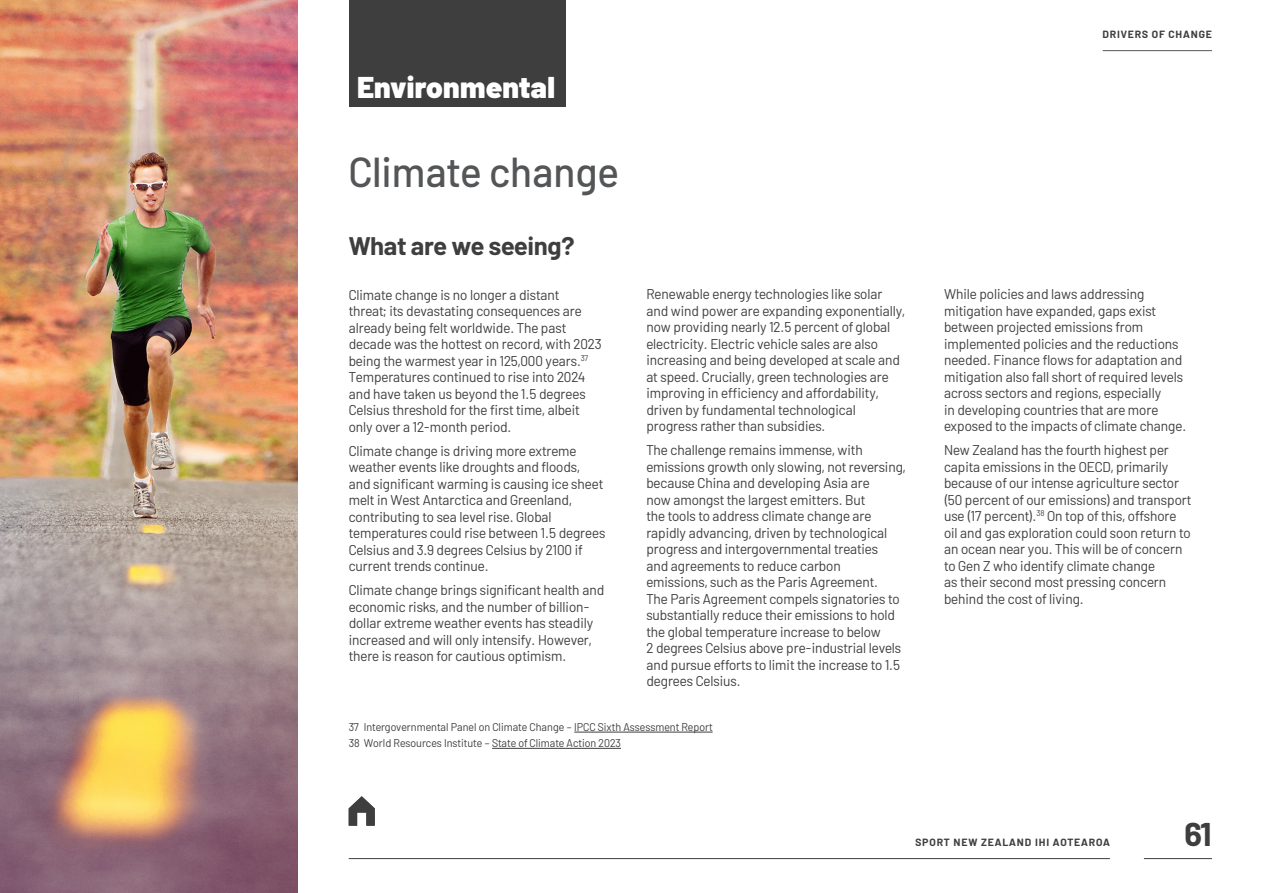
<style>
.page{position:relative;width:1263px;height:893px;background:#fff}
.page>*{position:absolute;margin:0;border:0;box-sizing:border-box;transform-origin:0 0}
.Barlow_Text_Bold_GREY{font:500 42px "Barlow";color:#545557}
.t1{font:700 33px "Barlow";color:#3e3e3f}
.t2{font:900 30px "Barlow";letter-spacing:.005em;color:#fff}
._2ND_HEAD_Question{font:700 25.5px "Barlow";letter-spacing:-.015em;color:#3e3e3f}
.Barlow_Text{font:14.25px/16.5px "Barlow";letter-spacing:-.005em;color:#3e3e3f}
.Barlow_Footer{font:11.25px "Barlow";color:#3e3e3f}
.t3{font:700 10.5px "Barlow";letter-spacing:.08em;color:#3e3e3f}
</style>
<div class="page">
<div style="left:349px;top:0;width:217px;height:106px;background:#3e3e3f"></div>
<hr style="left:574px;top:732px;width:139px;height:1px;background:#3e3e3f">
<hr style="left:492px;top:748px;width:129px;height:1px;background:#3e3e3f">
<img style="left:0;top:0;width:298px;height:893px">
<hr style="left:349px;top:858px;width:761px;height:1px;background:#3e3e3f">
<hr style="left:1144px;top:858px;width:68px;height:1px;background:#3e3e3f">
<hr style="left:1103px;top:50px;width:109px;height:1px;background:#57585a">
<svg style="left:349px;top:796px;width:26px;height:30px"></svg>
<h3 class="t2" style="left:357px;top:64px;width:199px">Environmental</h3>
<p class="Barlow_Text_Bold_GREY" style="left:349px;top:141px;width:271px">Climate change</p>
<p class="_2ND_HEAD_Question" style="left:349px;top:227px;width:227px">What are we seeing?</p>
<p class="Barlow_Text" style="left:349px;top:285px;width:254px">Climate change is no longer a distant<br>threat; its devastating consequences are already being felt worldwide. The past decade was the hottest on record, with 2023 being the warmest year in 125,000 years.<sup>37<br></sup>Temperatures continued to rise into 2024 and have taken us beyond the 1.5 degrees Celsius threshold for the first time, albeit only over a 12-month period.</p>
<p class="Barlow_Text" style="left:349px;top:441px;width:258px">Climate change is driving more extreme weather events like droughts and floods,<br>and significant warming is causing ice sheet melt in West Antarctica and Greenland, contributing to sea level rise. Global temperatures could rise between 1.5 degrees Celsius and 3.9 degrees Celsius by 2100 if current trends continue.</p>
<p class="Barlow_Text" style="left:349px;top:581px;width:257px">Climate change brings significant health and economic risks, and the number of billion&shy;dollar extreme weather events has steadily increased and will only intensify. However, there is reason for cautious optimism.</p>
<p class="Barlow_Text" style="left:646px;top:285px;width:260px">Renewable energy technologies like solar and wind power are expanding exponentially, now providing nearly 12.5 percent of global electricity. Electric vehicle sales are also increasing and being developed at scale and at speed. Crucially, green technologies are improving in efficiency and affordability, driven by fundamental technological progress rather than subsidies.</p>
<p class="Barlow_Text" style="left:646px;top:441px;width:261px">The challenge remains immense, with emissions growth only slowing, not reversing, because China and developing Asia are<br>now amongst the largest emitters. But<br>the tools to address climate change are rapidly advancing, driven by technological progress and intergovernmental treaties<br>and agreements to reduce carbon<br>emissions, such as the Paris Agreement.<br>The Paris Agreement compels signatories to substantially reduce their emissions to hold the global temperature increase to below<br>2 degrees Celsius above pre-industrial levels and pursue efforts to limit the increase to 1.5 degrees Celsius.</p>
<p class="Barlow_Footer" style="left:349px;top:719px;width:365px">37 Intergovernmental Panel on Climate Change – IPCC Sixth Assessment Report</p>
<p class="Barlow_Footer" style="left:349px;top:735px;width:274px">38 World Resources Institute – State of Climate Action 2023</p>
<p class="t3" style="left:1102px;top:27px;width:111px">DRIVERS OF CHANGE</p>
<p class="Barlow_Text" style="left:944px;top:285px;width:244px">While policies and laws addressing mitigation have expanded, gaps exist between projected emissions from implemented policies and the reductions needed. Finance flows for adaptation and mitigation also fall short of required levels across sectors and regions, especially<br>in developing countries that are more exposed to the impacts of climate change.</p>
<p class="Barlow_Text" style="left:944px;top:441px;width:249px">New Zealand has the fourth highest per capita emissions in the OECD, primarily because of our intense agriculture sector (50 percent of our emissions) and transport use (17 percent).<sup>38</sup> On top of this, offshore oil and gas exploration could soon return to an ocean near you. This will be of concern to Gen Z who identify climate change<br>as their second most pressing concern behind the cost of living.</p>
<p class="t3" style="left:915px;top:835px;width:196px">SPORT NEW ZEALAND IHI AOTEAROA</p>
<h2 class="t1" style="left:1184px;top:810px;width:29px">61</h2>
</div>
